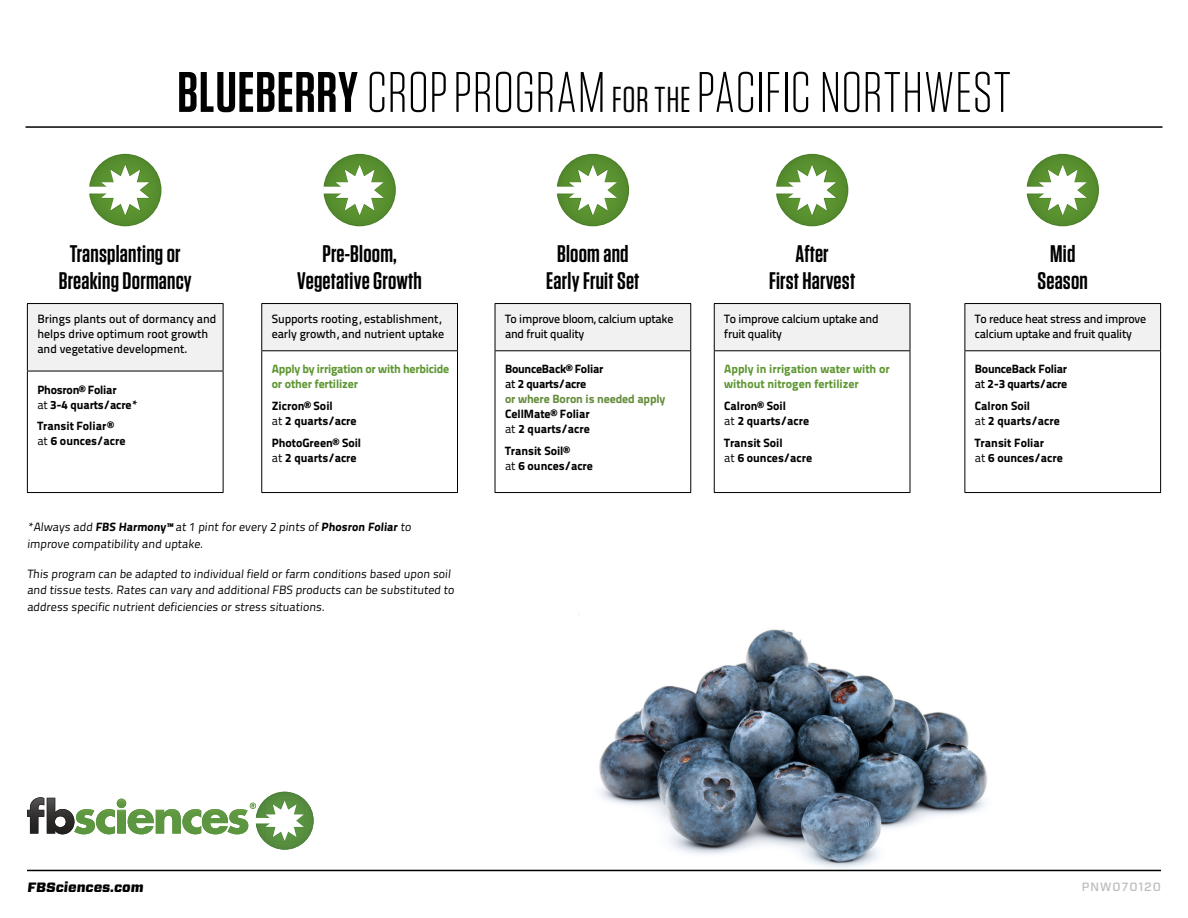
<style>
.page{position:relative;width:1188px;height:918px;background:#fff}
.page>*{position:absolute;margin:0;border:0;box-sizing:border-box;transform-origin:0 0}
.t1{font:300 57px "Tungsten";letter-spacing:.01em;color:#000}
.t2{font:600 24px/27px "Tungsten";letter-spacing:.01em;color:#000;text-align:center}
.t3{font:900 13.5px "Vitesse Sans";color:#000}
.t4{font:12px/16.5px "Titillium Text 22 L";color:#000}
.t5{font:500 12px/15px "Titillium Text 22 L";letter-spacing:-.005em;color:#000}
.t6{font:800 12px/15px "Titillium Text 22 L";color:#000}
.t7{font:800 12px/15px "Titillium Text 22 L";letter-spacing:-.02em;color:#000}
.t8{font:800 12px/15px "Titillium Text 22 L";color:#5e9732}
.t9{font:800 12px/15px "Titillium Text 22 L";letter-spacing:-.02em;color:#5e9732}
.t10{font:500 12px "Vitesse Sans";letter-spacing:.08em;color:#bcbec0}
.s1{font-weight:600}
.s2{font-weight:400;font-size:36px}
.s3{font-weight:400}
.s4{font-weight:800}
.s5{font-weight:500}
.s6{color:#658d3c}
</style>
<div class="page">
<img style="left:579px;top:629px;width:426px;height:243px">
<hr style="left:25px;top:126px;width:1138px;height:2px;background:#000">
<div style="left:262px;top:304px;width:196px;height:47px;background:#f1f1f2"></div>
<hr style="left:261px;top:303px;width:197px;height:1px;background:#000">
<hr style="left:261px;top:304px;width:1px;height:46px;background:#000">
<hr style="left:261px;top:350px;width:197px;height:1px;background:#000">
<hr style="left:261px;top:351px;width:1px;height:141px;background:#000">
<hr style="left:261px;top:492px;width:197px;height:1px;background:#000">
<hr style="left:457px;top:304px;width:1px;height:46px;background:#000">
<hr style="left:457px;top:351px;width:1px;height:141px;background:#000">
<div style="left:495px;top:304px;width:196px;height:47px;background:#f1f1f2"></div>
<hr style="left:495px;top:303px;width:196px;height:1px;background:#000">
<hr style="left:495px;top:304px;width:1px;height:46px;background:#000">
<hr style="left:495px;top:350px;width:196px;height:1px;background:#000">
<hr style="left:495px;top:351px;width:1px;height:141px;background:#000">
<hr style="left:495px;top:492px;width:196px;height:1px;background:#000">
<hr style="left:690px;top:304px;width:1px;height:46px;background:#000">
<hr style="left:690px;top:351px;width:1px;height:141px;background:#000">
<div style="left:714px;top:304px;width:196px;height:47px;background:#f1f1f2"></div>
<hr style="left:714px;top:303px;width:196px;height:1px;background:#000">
<hr style="left:714px;top:304px;width:1px;height:46px;background:#000">
<hr style="left:714px;top:350px;width:196px;height:1px;background:#000">
<hr style="left:714px;top:351px;width:1px;height:141px;background:#000">
<hr style="left:714px;top:492px;width:196px;height:1px;background:#000">
<hr style="left:910px;top:304px;width:1px;height:46px;background:#000">
<hr style="left:910px;top:351px;width:1px;height:141px;background:#000">
<div style="left:965px;top:304px;width:196px;height:47px;background:#f1f1f2"></div>
<hr style="left:964px;top:303px;width:197px;height:1px;background:#000">
<hr style="left:964px;top:304px;width:1px;height:46px;background:#000">
<hr style="left:964px;top:350px;width:197px;height:1px;background:#000">
<hr style="left:964px;top:351px;width:1px;height:141px;background:#000">
<hr style="left:964px;top:492px;width:197px;height:1px;background:#000">
<hr style="left:1160px;top:304px;width:1px;height:46px;background:#000">
<hr style="left:1160px;top:351px;width:1px;height:141px;background:#000">
<svg style="left:323px;top:154px;width:73px;height:72px"></svg>
<svg style="left:557px;top:154px;width:72px;height:72px"></svg>
<svg style="left:774px;top:152px;width:76px;height:76px"></svg>
<svg style="left:776px;top:154px;width:72px;height:72px"></svg>
<svg style="left:1027px;top:154px;width:72px;height:72px"></svg>
<div style="left:27px;top:304px;width:196px;height:67px;background:#f1f1f2"></div>
<hr style="left:27px;top:303px;width:197px;height:1px;background:#000">
<hr style="left:27px;top:304px;width:1px;height:67px;background:#000">
<hr style="left:27px;top:371px;width:197px;height:1px;background:#000">
<hr style="left:27px;top:371px;width:1px;height:121px;background:#000">
<hr style="left:27px;top:492px;width:197px;height:1px;background:#000">
<hr style="left:223px;top:304px;width:1px;height:67px;background:#000">
<hr style="left:223px;top:371px;width:1px;height:121px;background:#000">
<svg style="left:87px;top:152px;width:76px;height:76px"></svg>
<svg style="left:89px;top:154px;width:72px;height:72px"></svg>
<hr style="left:27px;top:870px;width:1134px;height:1px;background:#000">
<svg style="left:27px;top:792px;width:287px;height:58px"></svg>
<h1 class="t1" style="left:177px;top:63px;width:835px"><span class="s1">BLUEBERRY</span> CROP PROGRAM <span class="s2">FOR THE</span>PACIFIC NORTHWEST</h1>
<h2 class="t2" style="left:59px;top:241px;width:134px">Transplanting or<br>Breaking Dormancy</h2>
<p class="t5" style="left:37px;top:310px;width:180px">Brings plants out of dormancy and helps drive optimum root growth and vegetative development.</p>
<p class="t7" style="left:37px;top:381px;width:102px">Phosron® Foliar<br><span class="s3">at</span> 3-4 quarts/acre*</p>
<p class="t6" style="left:37px;top:418px;width:90px">Transit Foliar® <span class="s3">at</span> 6 ounces/acre</p>
<h2 class="t2" style="left:297px;top:241px;width:126px">Pre-Bloom,<br>Vegetative Growth</h2>
<p class="t5" style="left:272px;top:310px;width:174px">Supports rooting, establishment, early growth, and nutrient uptake</p>
<p class="t9" style="left:272px;top:361px;width:179px">Apply by irrigation or with herbicide or other fertilizer</p>
<p class="t6" style="left:272px;top:398px;width:86px">Zicron® Soil<br><span class="s3">at</span> 2 quarts/acre</p>
<p class="t6" style="left:272px;top:434px;width:91px">PhotoGreen® Soil <span class="s3">at</span> 2 quarts/acre</p>
<p class="t4" style="left:27px;top:518px;width:387px">*Always add <span class="s4">FBS Harmony™</span> at 1 pint for every 2 pints of <span class="s4">Phosron Foliar</span> to improve compatibility and uptake.</p>
<p class="t4" style="left:27px;top:565px;width:430px">This program can be adapted to individual field or farm conditions based upon soil and tissue tests. Rates can vary and additional FBS products can be substituted to address specific nutrient deficiencies or stress situations.</p>
<h2 class="t2" style="left:546px;top:241px;width:95px">Bloom and<br>Early Fruit Set</h2>
<p class="t5" style="left:505px;top:310px;width:170px">To improve bloom, calcium uptake and fruit quality</p>
<p class="t7" style="left:505px;top:361px;width:162px">BounceBack® Foliar<br><span class="s5">at</span> 2 quarts/acre<br><span class="s6">or where Boron is needed apply</span></p>
<p class="t6" style="left:505px;top:406px;width:86px">CellMate® Foliar <span class="s3">at</span> 2 quarts/acre</p>
<p class="t6" style="left:505px;top:443px;width:90px">Transit Soil®<br><span class="s3">at</span> 6 ounces/acre</p>
<h2 class="t2" style="left:769px;top:241px;width:88px">After<br>First Harvest</h2>
<p class="t5" style="left:724px;top:310px;width:156px">To improve calcium uptake and fruit quality</p>
<p class="t8" style="left:724px;top:361px;width:167px">Apply in irrigation water with or without nitrogen fertilizer</p>
<p class="t6" style="left:724px;top:398px;width:86px">Calron® Soil<br><span class="s3">at</span> 2 quarts/acre</p>
<p class="t6" style="left:724px;top:434px;width:90px">Transit Soil<br><span class="s3">at</span> 6 ounces/acre</p>
<h2 class="t2" style="left:1038px;top:241px;width:52px">Mid<br>Season</h2>
<p class="t5" style="left:975px;top:310px;width:173px">To reduce heat stress and improve calcium uptake and fruit quality</p>
<p class="t7" style="left:975px;top:361px;width:94px">BounceBack Foliar <span class="s5">at</span> 2-3 quarts/acre</p>
<p class="t6" style="left:975px;top:398px;width:86px">Calron Soil<br><span class="s3">at</span> 2 quarts/acre</p>
<p class="t6" style="left:975px;top:434px;width:90px">Transit Foliar<br><span class="s3">at</span> 6 ounces/acre</p>
<p class="t3" style="left:27px;top:878px;width:120px">FBSciences.com</p>
<p class="t10" style="left:1082px;top:879px;width:81px">PNW070120</p>
</div>
